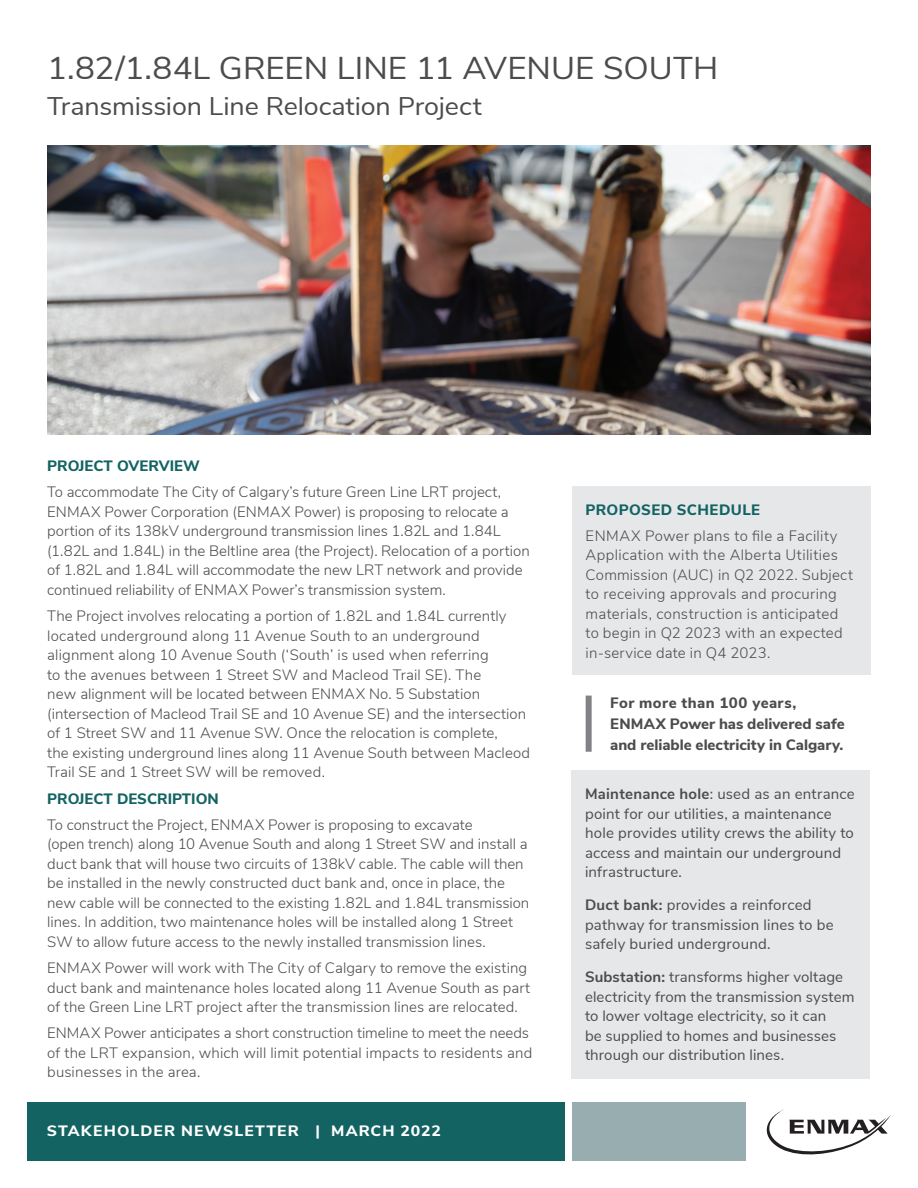
<style>
.page{position:relative;width:918px;height:1188px;background:#fff}
.page>*{position:absolute;margin:0;border:0;box-sizing:border-box;transform-origin:0 0}
.t1{font:31.5px "Nunito Sans";color:#4b4c4d;scale:1.05 1}
.t2{font:25.5px "Nunito Sans";letter-spacing:-.005em;color:#4b4c4d;scale:1.05 1}
.t3{font:300 15px/19.5px "Nunito Sans";letter-spacing:.005em;color:#4b4c4d}
.t4{font:15px/19.5px "Nunito Sans";letter-spacing:.01em;color:#4b4c4d}
.t5{font:800 15px/21px "Nunito Sans";color:#4b4c4d}
.t6{font:800 15px "Nunito Sans";color:#136363}
.t7{font:800 15px "Nunito Sans";letter-spacing:.07em;color:#fff;scale:1.05 1}
.t8{font:800 15px "Nunito Sans";letter-spacing:.025em;color:#136363}
.s1{font-weight:700}
</style>
<div class="page">
<div style="left:27px;top:1103px;width:538px;height:58px;background:#136363"></div>
<div style="left:572px;top:1103px;width:174px;height:58px;background:#98adaf"></div>
<svg style="left:767px;top:1109px;width:124px;height:45px"></svg>
<img style="left:47px;top:146px;width:824px;height:288px">
<div style="left:572px;top:486px;width:299px;height:189px;background:#e6e7e9"></div>
<div style="left:586px;top:696px;width:6px;height:56px;background:#808285"></div>
<div style="left:572px;top:771px;width:298px;height:308px;background:#e6e7e9"></div>
<h1 class="t1" style="left:47px;top:45px;width:641px">1.82/1.84L GREEN LINE 11 AVENUE SOUTH</h1>
<h2 class="t2" style="left:47px;top:88px;width:415px">Transmission Line Relocation Project</h2>
<p class="t6" style="left:47px;top:455px;width:154px">PROJECT OVERVIEW</p>
<p class="t3" style="left:47px;top:482px;width:484px">To accommodate The City of Calgary’s future Green Line LRT project, ENMAX Power Corporation (ENMAX Power) is proposing to relocate a portion of its 138kV underground transmission lines 1.82L and 1.84L (1.82L and 1.84L) in the Beltline area (the Project). Relocation of a portion of 1.82L and 1.84L will accommodate the new LRT network and provide continued reliability of ENMAX Power’s transmission system.</p>
<p class="t3" style="left:47px;top:605px;width:484px">The Project involves relocating a portion of 1.82L and 1.84L currently located underground along 11 Avenue South to an underground alignment along 10 Avenue South (‘South’ is used when referring<br>to the avenues between 1 Street SW and Macleod Trail SE). The<br>new alignment will be located between ENMAX No. 5 Substation (intersection of Macleod Trail SE and 10 Avenue SE) and the intersection of 1 Street SW and 11 Avenue SW. Once the relocation is complete,<br>the existing underground lines along 11 Avenue South between Macleod Trail SE and 1 Street SW will be removed.</p>
<p class="t6" style="left:47px;top:787px;width:173px">PROJECT DESCRIPTION</p>
<p class="t3" style="left:47px;top:814px;width:484px">To construct the Project, ENMAX Power is proposing to excavate<br>(open trench) along 10 Avenue South and along 1 Street SW and install a duct bank that will house two circuits of 138kV cable. The cable will then be installed in the newly constructed duct bank and, once in place, the new cable will be connected to the existing 1.82L and 1.84L transmission lines. In addition, two maintenance holes will be installed along 1 Street SW to allow future access to the newly installed transmission lines.</p>
<p class="t3" style="left:47px;top:957px;width:484px">ENMAX Power will work with The City of Calgary to remove the existing duct bank and maintenance holes located along 11 Avenue South as part of the Green Line LRT project after the transmission lines are relocated.</p>
<p class="t3" style="left:47px;top:1023px;width:487px">ENMAX Power anticipates a short construction timeline to meet the needs of the LRT expansion, which will limit potential impacts to residents and businesses in the area.</p>
<p class="t7" style="left:47px;top:1119px;width:377px">STAKEHOLDER NEWSLETTER | MARCH 2022</p>
<p class="t8" style="left:586px;top:498px;width:176px">PROPOSED SCHEDULE</p>
<p class="t3" style="left:586px;top:525px;width:269px">ENMAX Power plans to file a Facility Application with the Alberta Utilities Commission (AUC) in Q2 2022. Subject to receiving approvals and procuring materials, construction is anticipated to begin in Q2 2023 with an expected in-service date in Q4 2023.</p>
<p class="t5" style="left:610px;top:691px;width:236px">For more than 100 years,<br>ENMAX Power has delivered safe and reliable electricity in Calgary.</p>
<p class="t4" style="left:585px;top:783px;width:271px"><span class="s1">Maintenance hole</span>: used as an entrance point for our utilities, a maintenance hole provides utility crews the ability to access and maintain our underground infrastructure.</p>
<p class="t4" style="left:585px;top:894px;width:250px"><span class="s1">Duct bank:</span> provides a reinforced pathway for transmission lines to be safely buried underground.</p>
<p class="t4" style="left:585px;top:966px;width:271px"><span class="s1">Substation:</span> transforms higher voltage electricity from the transmission system to lower voltage electricity, so it can<br>be supplied to homes and businesses through our distribution lines.</p>
</div>
